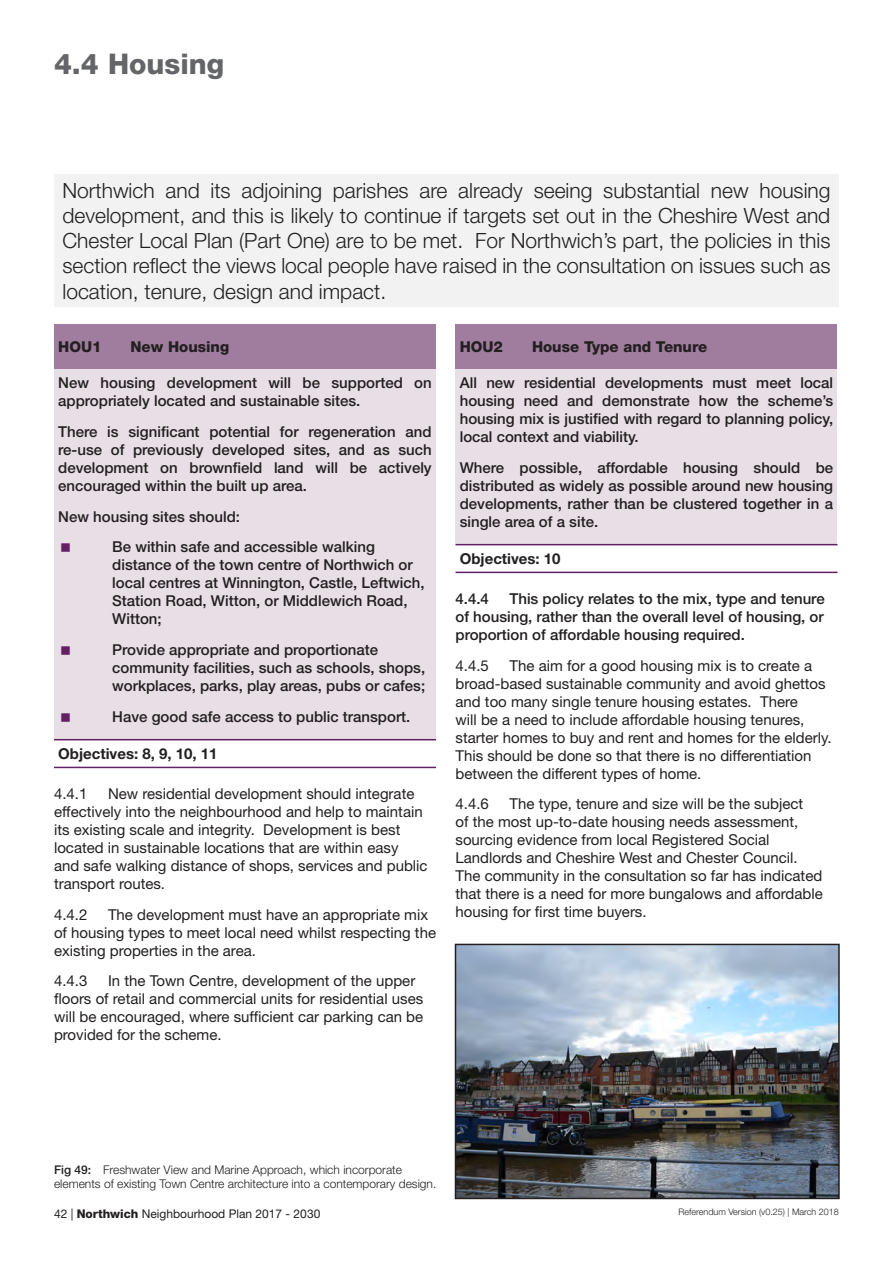
<style>
.page{position:relative;width:893px;height:1263px;background:#fff}
.page>*{position:absolute;margin:0;border:0;box-sizing:border-box;transform-origin:0 0}
.t1{font:800 28.5px "Helvetica Neue LT Std";color:#636568}
.t2{font:300 21px/25.2px "Helvetica Neue LT Std";color:#231f20;text-align:justify}
.t3{font:15px/18px "Helvetica Neue LT Std";color:#231f20}
.t4{font:500 15px/18px "Helvetica Neue LT Std";color:#231f20}
.t5{font:800 15px "Helvetica Neue LT Std";color:#231f20}
.t6{font:700 15px "Helvetica Neue LT Std";color:#231f20}
.t7{font:300 12px/14.4px "Helvetica Neue LT Std";color:#231f20}
.t8{font:12px "Helvetica Neue LT Std";color:#231f20}
.t9{font:300 9px "Helvetica Neue LT Std";color:#231f20}
.s1{font-weight:500}
.s2{font-weight:800}
</style>
<div class="page">
<div style="left:54px;top:324px;width:382px;height:45px;background:#a07d9e"></div>
<div style="left:54px;top:369px;width:382px;height:371px;background:#e7dee6"></div>
<hr style="left:54px;top:739px;width:382px;height:1px;background:#642065">
<hr style="left:54px;top:767px;width:382px;height:1px;background:#642065">
<div style="left:455px;top:324px;width:382px;height:45px;background:#a07d9e"></div>
<div style="left:455px;top:369px;width:382px;height:176px;background:#e7dee6"></div>
<hr style="left:455px;top:544px;width:382px;height:1px;background:#642065">
<hr style="left:455px;top:572px;width:382px;height:1px;background:#642065">
<img style="left:458px;top:947px;width:379px;height:249px">
<div style="left:455px;top:944px;width:385px;height:255px;border:2px solid #231f20"></div>
<div style="left:54px;top:174px;width:785px;height:133px;background:#f2f2f3"></div>
<h1 class="t1" style="left:54px;top:47px;width:172px">4.4 Housing</h1>
<p class="t2" style="left:63px;top:177px;width:769px">Northwich and its adjoining parishes are already seeing substantial new housing development, and this is likely to continue if targets set out in the Cheshire West and Chester Local Plan (Part One) are to be met. For Northwich’s part, the policies in this section reflect the views local people have raised in the consultation on issues such as location, tenure, design and impact.</p>
<p class="t5" style="left:58px;top:338px;width:45px">HOU1</p>
<p class="t5" style="left:131px;top:338px;width:100px">New Housing</p>
<p class="t4" style="left:58px;top:374px;width:375px">New housing development will be supported on appropriately located and sustainable sites.</p>
<p class="t4" style="left:58px;top:422px;width:375px;text-align:justify">There is significant potential for regeneration and re-use of previously developed sites, and as such development on brownfield land will be actively encouraged within the built up area.</p>
<p class="t4" style="left:112px;top:501px;width:264px;line-height:30.8px;text-indent:-54px">New housing sites should:<br>Be within safe and accessible walking</p>
<p class="t4" style="left:112px;top:556px;width:314px">distance of the town centre of Northwich or local centres at Winnington, Castle, Leftwich, Station Road, Witton, or Middlewich Road, Witton;</p>
<p class="t4" style="left:112px;top:641px;width:314px">Provide appropriate and proportionate community facilities, such as schools, shops, workplaces, parks, play areas, pubs or cafes;</p>
<p class="t4" style="left:112px;top:707px;width:300px">Have good safe access to public transport.</p>
<p class="t6" style="left:58px;top:744px;width:161px">Objectives: 8, 9, 10, 11</p>
<p class="t3" style="left:54px;top:784px;width:35px">4.4.1</p>
<p class="t3" style="left:54px;top:784px;width:375px;text-indent:54px">New residential development should integrate effectively into the neighbourhood and help to maintain its existing scale and integrity. Development is best located in sustainable locations that are within easy<br>and safe walking distance of shops, services and public transport routes.</p>
<p class="t3" style="left:54px;top:905px;width:35px">4.4.2</p>
<p class="t3" style="left:54px;top:905px;width:384px;text-indent:54px">The development must have an appropriate mix of housing types to meet local need whilst respecting the existing properties in the area.</p>
<p class="t3" style="left:54px;top:972px;width:35px">4.4.3</p>
<p class="t3" style="left:54px;top:972px;width:371px;text-indent:54px">In the Town Centre, development of the upper floors of retail and commercial units for residential uses will be encouraged, where sufficient car parking can be provided for the scheme.</p>
<p class="t5" style="left:460px;top:338px;width:45px">HOU2</p>
<p class="t5" style="left:532px;top:338px;width:177px">House Type and Tenure</p>
<p class="t4" style="left:460px;top:374px;width:375px;text-align:justify">All new residential developments must meet local housing need and demonstrate how the scheme’s housing mix is justified with regard to planning policy, local context and viability.</p>
<p class="t4" style="left:460px;top:458px;width:375px;text-align:justify">Where possible, affordable housing should be distributed as widely as possible around new housing developments, rather than be clustered together in a single area of a site.</p>
<p class="t6" style="left:460px;top:549px;width:102px">Objectives: 10</p>
<p class="t4" style="left:455px;top:589px;width:35px">4.4.4</p>
<p class="t4" style="left:455px;top:589px;width:371px;text-align:justify;text-indent:54px">This policy relates to the mix, type and tenure of housing, rather than the overall level of housing, or proportion of affordable housing required.</p>
<p class="t3" style="left:455px;top:656px;width:35px">4.4.5</p>
<p class="t3" style="left:455px;top:656px;width:378px;text-indent:54px">The aim for a good housing mix is to create a broad-based sustainable community and avoid ghettos and too many single tenure housing estates. There<br>will be a need to include affordable housing tenures, starter homes to buy and rent and homes for the elderly.<br>This should be done so that there is no differentiation between the different types of home.</p>
<p class="t3" style="left:455px;top:795px;width:35px">4.4.6</p>
<p class="t3" style="left:455px;top:795px;width:369px;text-indent:54px">The type, tenure and size will be the subject<br>of the most up-to-date housing needs assessment, sourcing evidence from local Registered Social Landlords and Cheshire West and Chester Council.<br>The community in the consultation so far has indicated that there is a need for more bungalows and affordable housing for first time buyers.</p>
<p class="t7" style="left:54px;top:1162px;width:384px"><span class="s1">Fig 49:</span> Freshwater View and Marine Approach, which incorporate elements of existing Town Centre architecture into a contemporary design.</p>
<p class="t8" style="left:54px;top:1206px;width:268px">42 | <span class="s2">Northwich</span> Neighbourhood Plan 2017 - 2030</p>
<p class="t9" style="left:678px;top:1207px;width:162px">Referendum Version (v0.25) | March 2018</p>
</div>
